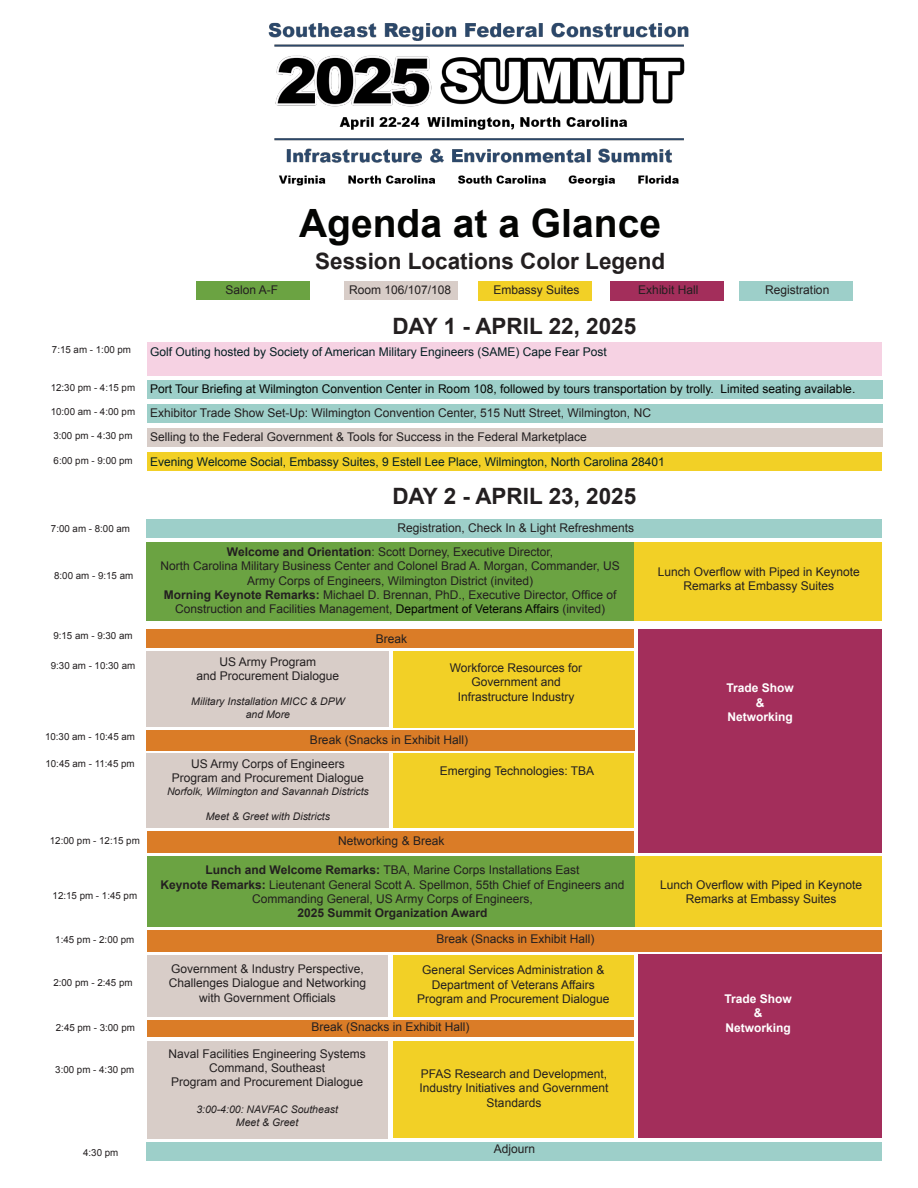
<style>
.page{position:relative;width:918px;height:1188px;background:#fff}
.page>*{position:absolute;margin:0;border:0;box-sizing:border-box;transform-origin:0 0}
.t1{font:700 39px "Arial";color:#040503}
.t2{font:700 22.5px "Arial";color:#231f20}
.t3{font:12px/14.4px "Arial";color:#231f20;text-align:center}
.t4{font:12px "Arial";color:#041f22}
.t5{font:12px "Arial";color:#040503}
.t6{font:700 12px "Arial";color:#fff}
.t7{font:700 12px "Arial";color:#231f20}
.t8{font:italic 10.5px "Arial";color:#231f20}
.t9{font:9.75px "Arial";color:#231f20}
.s1{font-weight:700}
.s2{color:#040503}
</style>
<div class="page">
<div style="left:631px;top:543px;width:251px;height:78px;background:#f2d026"></div>
<div style="left:146px;top:519px;width:736px;height:19px;background:#9dcfc9"></div>
<div style="left:147px;top:831px;width:487px;height:21px;background:#da7c27"></div>
<div style="left:146px;top:629px;width:488px;height:18px;background:#da7c27"></div>
<div style="left:345px;top:281px;width:113px;height:19px;background:#d8cdc8"></div>
<div style="left:479px;top:281px;width:113px;height:19px;background:#f2d026"></div>
<div style="left:611px;top:281px;width:113px;height:20px;background:#a32e5b"></div>
<div style="left:196px;top:282px;width:114px;height:18px;background:#6ba342"></div>
<div style="left:146px;top:730px;width:489px;height:20px;background:#da7c27"></div>
<div style="left:146px;top:753px;width:243px;height:74px;background:#d8cdc8"></div>
<div style="left:393px;top:651px;width:241px;height:76px;background:#f2d026"></div>
<div style="left:393px;top:753px;width:241px;height:74px;background:#f2d026"></div>
<div style="left:638px;top:629px;width:244px;height:223px;background:#a32e5b"></div>
<div style="left:147px;top:342px;width:735px;height:34px;background:#f6d2e3"></div>
<div style="left:147px;top:404px;width:735px;height:19px;background:#9dcfc9"></div>
<div style="left:146px;top:542px;width:488px;height:79px;background:#6ba342"></div>
<div style="left:147px;top:856px;width:491px;height:71px;background:#6ba342"></div>
<div style="left:147px;top:930px;width:735px;height:21px;background:#da7c27"></div>
<div style="left:393px;top:955px;width:241px;height:61px;background:#f2d026"></div>
<div style="left:638px;top:954px;width:244px;height:184px;background:#a32e5b"></div>
<div style="left:146px;top:1142px;width:736px;height:18px;background:#9dcfc9"></div>
<div style="left:740px;top:281px;width:113px;height:20px;background:#9dcfc9"></div>
<img style="left:268px;top:22px;width:421px;height:164px">
<div style="left:148px;top:1020px;width:486px;height:17px;background:#da7c27"></div>
<div style="left:147px;top:428px;width:735px;height:19px;background:#d8cdc8"></div>
<div style="left:146px;top:651px;width:243px;height:76px;background:#d8cdc8"></div>
<div style="left:147px;top:955px;width:241px;height:61px;background:#d8cdc8"></div>
<div style="left:147px;top:1041px;width:241px;height:97px;background:#d8cdc8"></div>
<div style="left:393px;top:1041px;width:241px;height:97px;background:#f2d026"></div>
<div style="left:147px;top:380px;width:735px;height:19px;background:#9dcfc9"></div>
<div style="left:635px;top:856px;width:247px;height:71px;background:#f2d026"></div>
<div style="left:147px;top:453px;width:735px;height:18px;background:#f2d026"></div>
<p class="t1" style="left:299px;top:198px;width:363px">Agenda at a Glance</p>
<p class="t9" style="left:52px;top:343px;width:81px">7:15 am - 1:00 pm</p>
<p class="t3" style="left:225px;top:283px;width:54px">Salon A-F</p>
<p class="t2" style="left:315px;top:247px;width:352px">Session Locations Color Legend</p>
<p class="t3" style="left:494px;top:283px;width:88px">Embassy Suites</p>
<p class="t2" style="left:392px;top:312px;width:245px">DAY 1 - APRIL 22, 2025</p>
<p class="t3" style="left:349px;top:283px;width:104px">Room 106/107/108</p>
<p class="t3" style="left:638px;top:283px;width:62px">Exhibit Hall</p>
<p class="t4" style="left:150px;top:344px;width:458px">Golf Outing hosted by Society of American Military Engineers (SAME) Cape Fear Post</p>
<p class="t3" style="left:765px;top:283px;width:66px">Registration</p>
<p class="t9" style="left:51px;top:381px;width:86px">12:30 pm - 4:15 pm</p>
<p class="t5" style="left:150px;top:381px;width:707px">Port Tour Briefing at Wilmington Convention Center in Room 108, followed by tours transportation by trolly. Limited seating available.</p>
<p class="t9" style="left:51px;top:405px;width:86px">10:00 am - 4:00 pm</p>
<p class="t3" style="left:150px;top:406px;width:502px">Exhibitor Trade Show Set-Up: Wilmington Convention Center, 515 Nutt Street, Wilmington, NC</p>
<p class="t9" style="left:53px;top:429px;width:81px">3:00 pm - 4:30 pm</p>
<p class="t3" style="left:150px;top:430px;width:438px">Selling to the Federal Government &amp; Tools for Success in the Federal Marketplace</p>
<p class="t9" style="left:54px;top:454px;width:81px">6:00 pm - 9:00 pm</p>
<p class="t4" style="left:150px;top:454px;width:516px">Evening Welcome Social, Embassy Suites, 9 Estell Lee Place, Wilmington, North Carolina 28401</p>
<p class="t2" style="left:392px;top:481px;width:245px">DAY 2 - APRIL 23, 2025</p>
<p class="t9" style="left:51px;top:522px;width:81px">7:00 am - 8:00 am</p>
<p class="t3" style="left:398px;top:521px;width:238px">Registration, Check In &amp; Light Refreshments</p>
<p class="t9" style="left:54px;top:570px;width:81px">8:00 am - 9:15 am</p>
<p class="t3" style="left:227px;top:545px;width:328px"><span class="s1">Welcome and Orientation</span>: Scott Dorney, Executive Director,</p>
<p class="t3" style="left:160px;top:559px;width:461px">North Carolina Military Business Center and Colonel Brad A. Morgan, Commander, US<br>Army Corps of Engineers, Wilmington District (invited)</p>
<p class="t3" style="left:164px;top:588px;width:454px"><span class="s1">Morning Keynote Remarks:</span> Michael D. Brennan, PhD., Executive Director, Office of<br>Construction and Facilities Management, <span class="s2">Department of Veterans Affairs</span> (invited)</p>
<p class="t9" style="left:53px;top:630px;width:81px">9:15 am - 9:30 am</p>
<p class="t3" style="left:376px;top:632px;width:33px">Break</p>
<p class="t9" style="left:51px;top:660px;width:86px">9:30 am - 10:30 am</p>
<p class="t3" style="left:220px;top:654px;width:98px">US Army Program</p>
<p class="t3" style="left:197px;top:669px;width:144px">and Procurement Dialogue</p>
<p class="t8" style="left:191px;top:695px;width:155px">Military Installation MICC &amp; DPW</p>
<p class="t8" style="left:246px;top:707px;width:46px">and More</p>
<p class="t3" style="left:450px;top:660px;width:134px">Workforce Resources for</p>
<p class="t3" style="left:471px;top:675px;width:91px">Government and</p>
<p class="t3" style="left:458px;top:689px;width:118px">Infrastructure Industry</p>
<p class="t9" style="left:45px;top:731px;width:91px">10:30 am - 10:45 am</p>
<p class="t9" style="left:45px;top:758px;width:91px">10:45 am - 11:45 pm</p>
<p class="t3" style="left:310px;top:733px;width:160px">Break (Snacks in Exhibit Hall)</p>
<p class="t3" style="left:191px;top:757px;width:155px">US Army Corps of Engineers</p>
<p class="t3" style="left:172px;top:771px;width:194px">Program and Procurement Dialogue</p>
<p class="t8" style="left:167px;top:785px;width:203px">Norfolk, Wilmington and Savannah Districts</p>
<p class="t8" style="left:206px;top:810px;width:126px">Meet &amp; Greet with Districts</p>
<p class="t3" style="left:440px;top:763px;width:156px">Emerging Technologies: TBA</p>
<p class="t9" style="left:50px;top:834px;width:91px">12:00 pm - 12:15 pm</p>
<p class="t3" style="left:338px;top:833px;width:108px">Networking &amp; Break</p>
<p class="t9" style="left:53px;top:889px;width:86px">12:15 pm - 1:45 pm</p>
<p class="t9" style="left:55px;top:933px;width:81px">1:45 pm - 2:00 pm</p>
<p class="t9" style="left:53px;top:977px;width:81px">2:00 pm - 2:45 pm</p>
<p class="t9" style="left:56px;top:1021px;width:81px">2:45 pm - 3:00 pm</p>
<p class="t9" style="left:55px;top:1063px;width:81px">3:00 pm - 4:30 pm</p>
<p class="t3" style="left:206px;top:863px;width:375px"><span class="s1">Lunch and Welcome Remarks:</span> TBA, Marine Corps Installations East</p>
<p class="t3" style="left:160px;top:877px;width:466px"><span class="s1">Keynote Remarks:</span> Lieutenant General Scott A. Spellmon, 55th Chief of Engineers and<br>Commanding General, US Army Corps of Engineers,</p>
<p class="t7" style="left:298px;top:905px;width:192px">2025 Summit Organization Award</p>
<p class="t3" style="left:436px;top:932px;width:160px">Break (Snacks in Exhibit Hall)</p>
<p class="t3" style="left:169px;top:961px;width:199px">Government &amp; Industry Perspective,<br>Challenges Dialogue and Networking with Government Officials</p>
<p class="t3" style="left:422px;top:963px;width:184px">General Services Administration &amp;</p>
<p class="t3" style="left:432px;top:978px;width:165px">Department of Veterans Affairs</p>
<p class="t3" style="left:417px;top:992px;width:194px">Program and Procurement Dialogue</p>
<p class="t3" style="left:311px;top:1020px;width:160px">Break (Snacks in Exhibit Hall)</p>
<p class="t3" style="left:168px;top:1046px;width:199px">Naval Facilities Engineering Systems</p>
<p class="t3" style="left:209px;top:1061px;width:118px">Command, Southeast</p>
<p class="t3" style="left:171px;top:1075px;width:194px">Program and Procurement Dialogue</p>
<p class="t8" style="left:196px;top:1103px;width:143px">3:00-4:00: NAVFAC Southeast</p>
<p class="t8" style="left:236px;top:1116px;width:64px">Meet &amp; Greet</p>
<p class="t3" style="left:421px;top:1067px;width:188px">PFAS Research and Development,</p>
<p class="t3" style="left:420px;top:1081px;width:190px">Industry Initiatives and Government</p>
<p class="t3" style="left:487px;top:1095px;width:56px">Standards</p>
<p class="t9" style="left:83px;top:1146px;width:37px">4:30 pm</p>
<p class="t3" style="left:494px;top:1142px;width:43px">Adjourn</p>
<p class="t3" style="left:658px;top:565px;width:204px">Lunch Overflow with Piped in Keynote<br>Remarks at Embassy Suites</p>
<p class="t6" style="left:726px;top:680px;width:69px">Trade Show</p>
<p class="t6" style="left:756px;top:695px;width:10px">&amp;</p>
<p class="t6" style="left:727px;top:709px;width:67px">Networking</p>
<p class="t3" style="left:660px;top:877px;width:204px">Lunch Overflow with Piped in Keynote<br>Remarks at Embassy Suites</p>
<p class="t6" style="left:724px;top:991px;width:69px">Trade Show</p>
<p class="t6" style="left:754px;top:1005px;width:10px">&amp;</p>
<p class="t6" style="left:725px;top:1020px;width:67px">Networking</p>
</div>
